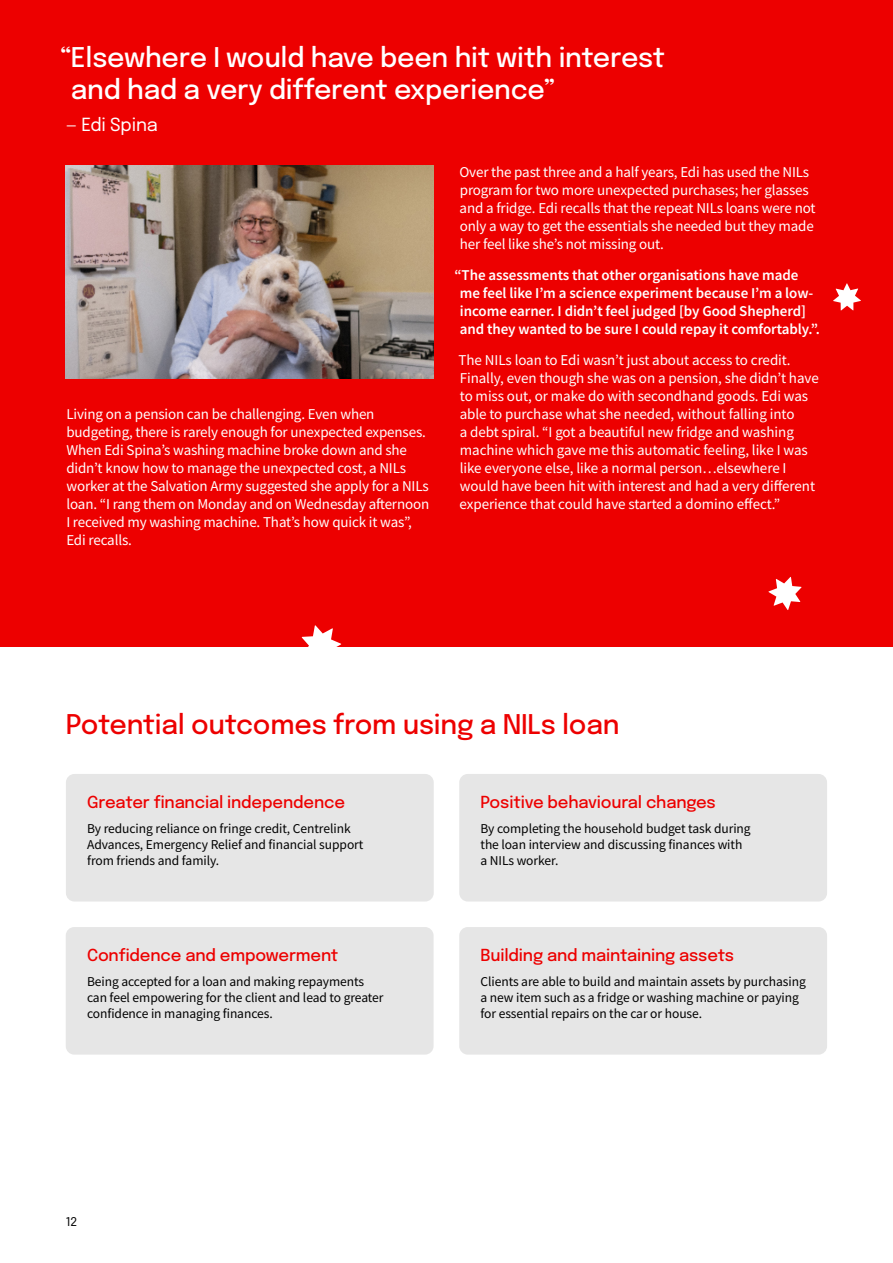
<style>
.page{position:relative;width:893px;height:1263px;background:#fff}
.page>*{position:absolute;margin:0;border:0;box-sizing:border-box;transform-origin:0 0}
.t1{font:500 27px/32.4px "Epilogue";letter-spacing:-.01em;color:#fff}
.t2{font:500 27px "Epilogue";letter-spacing:-.01em;color:#ed0000}
.t3{font:18px "Epilogue";letter-spacing:-.01em;color:#fff}
.t4{font:500 16.5px "Epilogue";letter-spacing:-.01em;color:#ed0000}
.t5{font:15px/18px "Source Sans Pro";letter-spacing:-.01em;color:#fff}
.t6{font:600 15px/18px "Source Sans Pro";letter-spacing:-.005em;color:#fff}
.t7{font:13.5px/16.2px "Source Sans Pro";letter-spacing:-.005em;color:#000}
.t8{font:12px "Epilogue";color:#000}
</style>
<div class="page">
<div style="left:0;top:0;width:893px;height:646px;background:#ed0000"></div>
<svg style="left:302px;top:625px;width:39px;height:21px"></svg>
<svg style="left:768px;top:577px;width:33px;height:33px"></svg>
<svg style="left:833px;top:283px;width:28px;height:27px"></svg>
<img style="left:66px;top:166px;width:368px;height:213px">
<div style="left:66px;top:774px;width:368px;height:127px;background:#e6e6e6;border-radius:9px"></div>
<div style="left:459px;top:774px;width:368px;height:127px;background:#e6e6e6;border-radius:9px"></div>
<div style="left:459px;top:927px;width:368px;height:127px;background:#e6e6e6;border-radius:9px"></div>
<div style="left:66px;top:927px;width:368px;height:127px;background:#e6e6e6;border-radius:9px"></div>
<h1 class="t1" style="left:71px;top:39px;width:596px;text-indent:-10px">“Elsewhere I would have been hit with interest and had a very different experience”</h1>
<p class="t3" style="left:66px;top:111px;width:93px">— Edi Spina</p>
<p class="t5" style="left:66px;top:405px;width:364px">Living on a pension can be challenging. Even when budgeting, there is rarely enough for unexpected expenses.<br>When Edi Spina’s washing machine broke down and she didn’t know how to manage the unexpected cost, a NILs worker at the Salvation Army suggested she apply for a NILs loan. “I rang them on Monday and on Wednesday afternoon I received my washing machine. That’s how quick it was”, Edi recalls.</p>
<p class="t5" style="left:459px;top:163px;width:358px">Over the past three and a half years, Edi has used the NILs program for two more unexpected purchases; her glasses and a fridge. Edi recalls that the repeat NILs loans were not only a way to get the essentials she needed but they made her feel like she’s not missing out.</p>
<p class="t6" style="left:460px;top:266px;width:362px;text-indent:-5px">“The assessments that other organisations have made me feel like I’m a science experiment because I’m a low&shy;income earner. I didn’t feel judged [by Good Shepherd] and they wanted to be sure I could repay it comfortably.”.</p>
<p class="t5" style="left:458px;top:351px;width:362px">The NILs loan to Edi wasn’t just about access to credit.<br>Finally, even though she was on a pension, she didn’t have to miss out, or make do with secondhand goods. Edi was able to purchase what she needed, without falling into<br>a debt spiral. “I got a beautiful new fridge and washing machine which gave me this automatic feeling, like I was like everyone else, like a normal person…elsewhere I would have been hit with interest and had a very different experience that could have started a domino effect.”</p>
<h1 class="t2" style="left:66px;top:705px;width:555px">Potential outcomes from using a NILs loan</h1>
<p class="t4" style="left:87px;top:791px;width:259px">Greater financial independence</p>
<p class="t7" style="left:87px;top:820px;width:278px">By reducing reliance on fringe credit, Centrelink<br>Advances, Emergency Relief and financial support from friends and family.</p>
<p class="t4" style="left:87px;top:944px;width:253px">Confidence and empowerment</p>
<p class="t7" style="left:87px;top:973px;width:298px">Being accepted for a loan and making repayments can feel empowering for the client and lead to greater confidence in managing finances.</p>
<p class="t8" style="left:66px;top:1213px;width:13px">12</p>
<p class="t4" style="left:480px;top:791px;width:237px">Positive behavioural changes</p>
<p class="t7" style="left:480px;top:820px;width:272px">By completing the household budget task during the loan interview and discussing finances with a NILs worker.</p>
<p class="t4" style="left:480px;top:944px;width:255px">Building and maintaining assets</p>
<p class="t7" style="left:480px;top:973px;width:327px">Clients are able to build and maintain assets by purchasing a new item such as a fridge or washing machine or paying for essential repairs on the car or house.</p>
</div>
